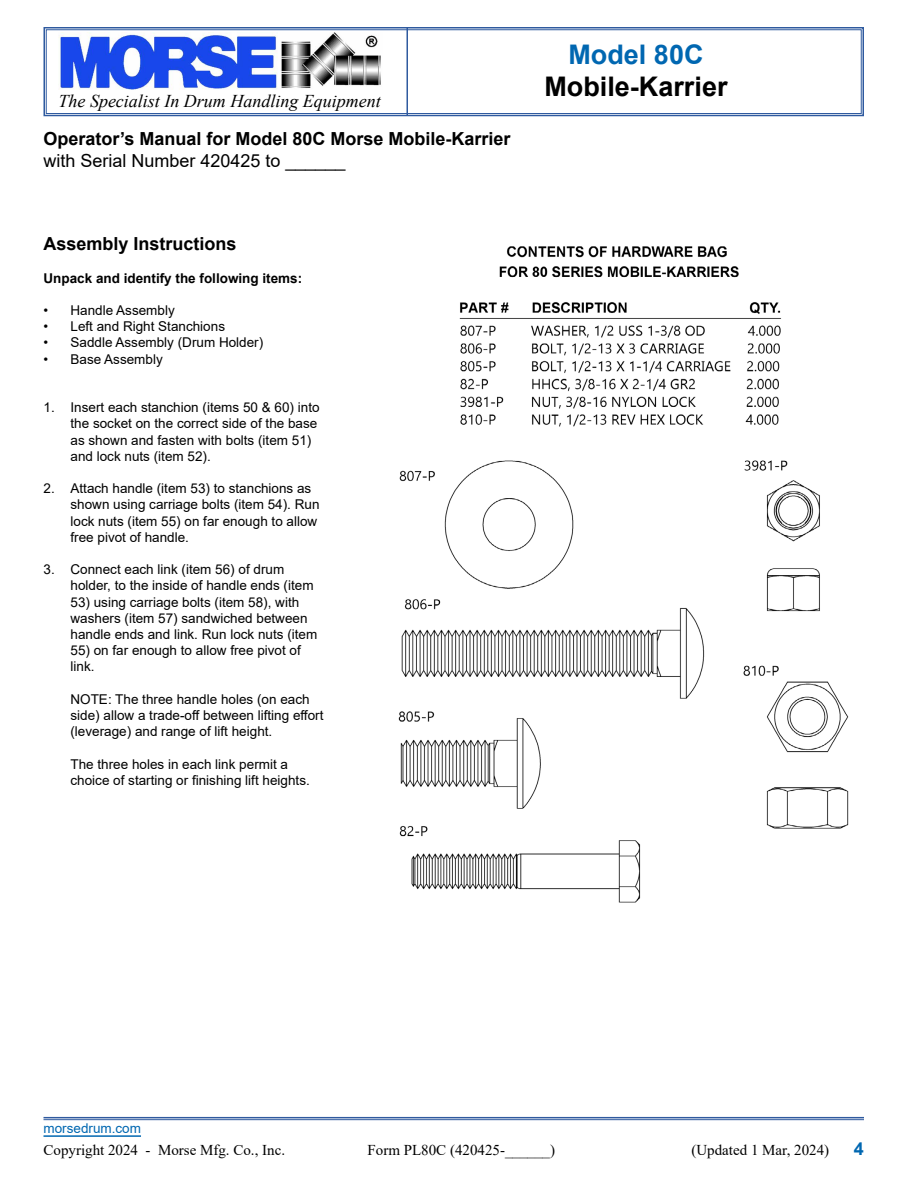
<style>
.page{position:relative;width:918px;height:1188px;background:#fff}
.page>*{position:absolute;margin:0;border:0;box-sizing:border-box;transform-origin:0 0}
.t1{font:700 27px "Arial";color:#000}
.t2{font:700 27px "Arial";color:#0067b1}
.t3{font:700 18px "Arial";color:#000}
.t4{font:italic 18px "Times New Roman";color:#000}
.t5{font:18px "Arial";color:#000}
.t6{font:700 18px "Arial";color:#0067b1}
.t7{font:15px "Times New Roman";color:#000}
.t8{font:13.5px/16.2px "Arial";color:#000}
.t9{font:700 13.5px "Arial";color:#000}
.t10{font:13.5px "Arial";color:#0067b1}
</style>
<div class="page">
<svg style="left:43px;top:27px;width:821px;height:90px"></svg>
<div style="left:46px;top:29px;width:816px;height:85px;border:1px solid #2f5a9f"></div>
<hr style="left:406px;top:28px;width:2px;height:88px;background:#2f5a9f">
<hr style="left:44px;top:1135px;width:97px;height:2px;background:#0067b1">
<hr style="left:44px;top:1117px;width:820px;height:1px;background:#2f5a9f">
<hr style="left:44px;top:1119px;width:820px;height:1px;background:#2f5a9f">
<img style="left:398px;top:246px;width:451px;height:657px">
<h2 class="t4" style="left:58px;top:89px;width:324px">The Specialist In Drum Handling Equipment</h2>
<h2 class="t3" style="left:44px;top:126px;width:469px">Operator’s Manual for Model 80C Morse Mobile-Karrier</h2>
<h2 class="t5" style="left:44px;top:148px;width:304px">with Serial Number 420425 to ______</h2>
<h2 class="t3" style="left:44px;top:231px;width:195px">Assembly Instructions</h2>
<p class="t9" style="left:44px;top:268px;width:260px">Unpack and identify the following items:</p>
<p class="t8" style="left:44px;top:302px;width:133px">• Handle Assembly</p>
<p class="t8" style="left:44px;top:318px;width:183px">• Left and Right Stanchions</p>
<p class="t8" style="left:44px;top:334px;width:221px">• Saddle Assembly (Drum Holder)</p>
<p class="t8" style="left:44px;top:351px;width:121px">• Base Assembly</p>
<p class="t8" style="left:70px;top:399px;width:251px;text-indent:-27px">1. Insert each stanchion (items 50 &amp; 60) into the socket on the correct side of the base as shown and fasten with bolts (item 51) and lock nuts (item 52).</p>
<p class="t8" style="left:70px;top:480px;width:251px;text-indent:-27px">2. Attach handle (item 53) to stanchions as shown using carriage bolts (item 54). Run lock nuts (item 55) on far enough to allow free pivot of handle.</p>
<p class="t8" style="left:70px;top:561px;width:245px;text-indent:-27px">3. Connect each link (item 56) of drum holder, to the inside of handle ends (item</p>
<p class="t8" style="left:70px;top:594px;width:248px">53) using carriage bolts (item 58), with washers (item 57) sandwiched between handle ends and link. Run lock nuts (item</p>
<p class="t8" style="left:70px;top:642px;width:232px">55) on far enough to allow free pivot of link.</p>
<p class="t8" style="left:70px;top:691px;width:255px">NOTE: The three handle holes (on each side) allow a trade-off between lifting effort (leverage) and range of lift height.</p>
<p class="t8" style="left:70px;top:756px;width:241px">The three holes in each link permit a choice of starting or finishing lift heights.</p>
<h1 class="t2" style="left:568px;top:35px;width:137px">Model 80C</h1>
<h1 class="t1" style="left:544px;top:68px;width:185px">Mobile-Karrier</h1>
<p class="t10" style="left:44px;top:1119px;width:99px">morsedrum.com</p>
<p class="t7" style="left:44px;top:1139px;width:243px">Copyright 2024 - Morse Mfg. Co., Inc.</p>
<p class="t7" style="left:368px;top:1139px;width:189px">Form PL80C (420425-______)</p>
<p class="t7" style="left:692px;top:1139px;width:139px">(Updated 1 Mar, 2024)</p>
<h2 class="t6" style="left:854px;top:1136px;width:12px">4</h2>
</div>
